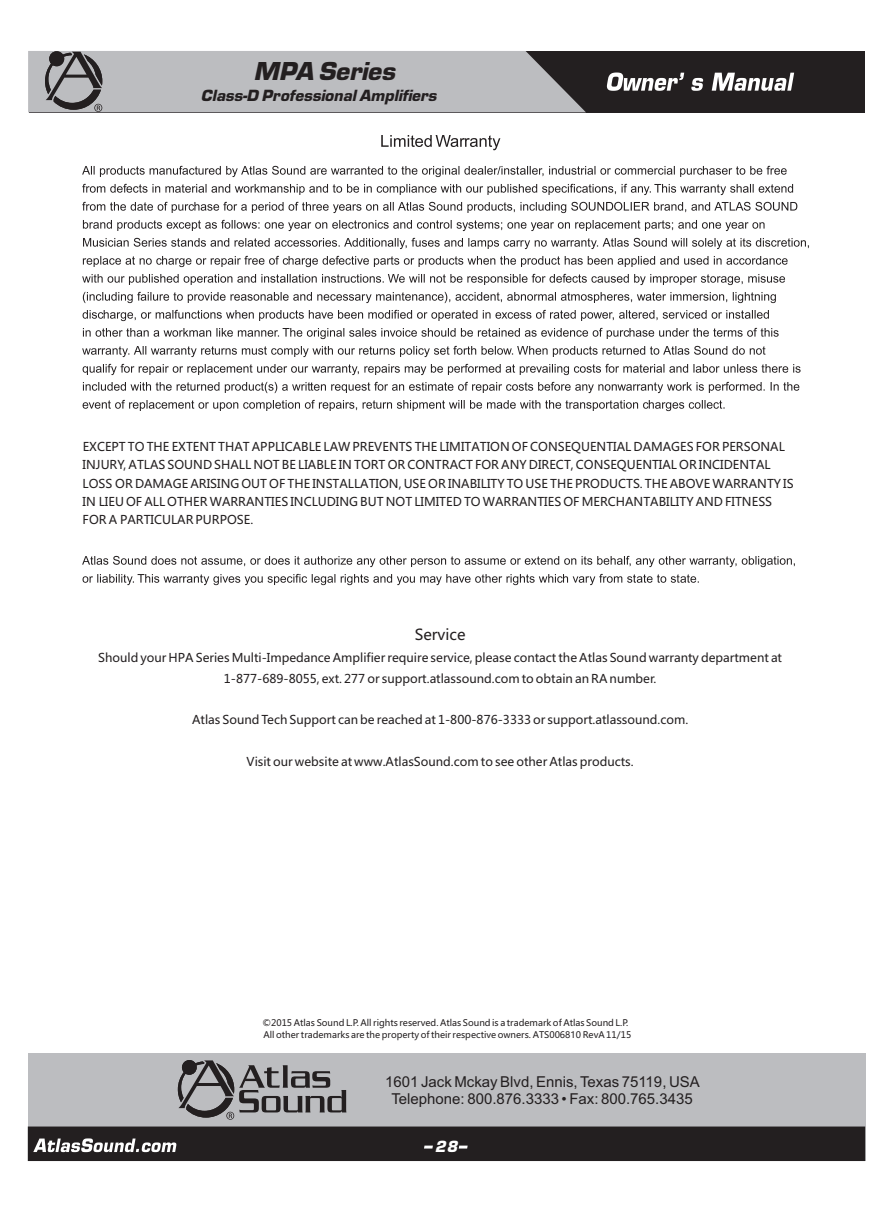
<style>
.page{position:relative;width:893px;height:1212px;background:#fff}
.page>*{position:absolute;margin:0;border:0;box-sizing:border-box;transform-origin:0 0}
.t1{font:italic 700 24px "Eurostile LT";color:#231f20}
.t2{font:15px/16.8px "Arial";color:#231f20;text-align:center}
.t3{font:italic 700 15px "Eurostile LT";color:#231f20}
.t4{font:15px "Microsoft Ya Hei";color:#231f20}
.t5{font:italic 700 15px "Eurostile LT";color:#fff}
.t6{font:12px/18.1px "Microsoft Ya Hei";color:#231f20}
.t7{font:9px/11.4px "Microsoft Ya Hei";color:#231f20}
</style>
<div class="page">
<div style="left:28px;top:1053px;width:837px;height:108px;background:#bcbdc0"></div>
<svg style="left:178px;top:1060px;width:168px;height:60px"></svg>
<div style="left:28px;top:1126px;width:837px;height:35px;background:#231f20"></div>
<svg style="left:33px;top:1138px;width:143px;height:14px"></svg>
<svg style="left:459px;top:1145px;width:9px;height:3px"></svg>
<svg style="left:424px;top:1145px;width:9px;height:3px"></svg>
<div style="left:30px;top:51px;width:835px;height:61px;background:#231f20"></div>
<svg style="left:607px;top:73px;width:187px;height:18px"></svg>
<svg style="left:28px;top:51px;width:558px;height:61px;background:#adaeb0"></svg>
<svg style="left:381px;top:135px;width:119px;height:15px"></svg>
<svg style="left:82px;top:166px;width:705px;height:11px"></svg>
<svg style="left:82px;top:184px;width:711px;height:11px"></svg>
<svg style="left:82px;top:202px;width:715px;height:11px"></svg>
<svg style="left:83px;top:220px;width:681px;height:11px"></svg>
<svg style="left:83px;top:238px;width:726px;height:11px"></svg>
<svg style="left:83px;top:256px;width:705px;height:11px"></svg>
<svg style="left:82px;top:274px;width:703px;height:11px"></svg>
<svg style="left:83px;top:292px;width:693px;height:11px"></svg>
<svg style="left:83px;top:310px;width:686px;height:11px"></svg>
<svg style="left:83px;top:328px;width:696px;height:11px"></svg>
<svg style="left:82px;top:346px;width:683px;height:11px"></svg>
<svg style="left:83px;top:364px;width:718px;height:11px"></svg>
<svg style="left:83px;top:382px;width:716px;height:11px"></svg>
<svg style="left:83px;top:400px;width:642px;height:11px"></svg>
<svg style="left:82px;top:556px;width:713px;height:11px"></svg>
<svg style="left:83px;top:574px;width:616px;height:11px"></svg>
<h1 class="t1" style="left:254px;top:62px;width:143px">MPA Series</h1>
<p class="t3" style="left:201px;top:90px;width:237px">Class-D Professional Amplifiers</p>
<p class="t6" style="left:83px;top:439px;width:713px">EXCEPT TO THE EXTENT THAT APPLICABLE LAW PREVENTS THE LIMITATION OF CONSEQUENTIAL DAMAGES FOR PERSONAL INJURY, ATLAS SOUND SHALL NOT BE LIABLE IN TORT OR CONTRACT FOR ANY DIRECT, CONSEQUENTIAL OR INCIDENTAL LOSS OR DAMAGE ARISING OUT OF THE INSTALLATION, USE OR INABILITY TO USE THE PRODUCTS. THE ABOVE WARRANTY IS IN LIEU OF ALL OTHER WARRANTIES INCLUDING BUT NOT LIMITED TO WARRANTIES OF MERCHANTABILITY AND FITNESS FOR A PARTICULAR PURPOSE.</p>
<p class="t4" style="left:415px;top:628px;width:52px">Service</p>
<p class="t6" style="left:98px;top:648px;width:685px;line-height:20.9px;text-align:center">Should your HPA Series Multi-Impedance Amplifier require service, please contact the Atlas Sound warranty department at<br>1-877-689-8055, ext. 277 or support.atlassound.com to obtain an RA number.</p>
<p class="t6" style="left:192px;top:712px;width:498px">Atlas Sound Tech Support can be reached at 1-800-876-3333 or support.atlassound.com.</p>
<p class="t6" style="left:247px;top:754px;width:389px">Visit our website at www.AtlasSound.com to see other Atlas products.</p>
<p class="t7" style="left:262px;top:1018px;width:370px">©2015 Atlas Sound L.P. All rights reserved. Atlas Sound is a trademark of Atlas Sound L.P.<br>All other trademarks are the property of their respective owners. ATS006810 RevA 11/15</p>
<p class="t2" style="left:385px;top:1075px;width:316px">1601 Jack Mckay Blvd, Ennis, Texas 75119, USA<br>Telephone: 800.876.3333 • Fax: 800.765.3435</p>
<p class="t5" style="left:435px;top:1141px;width:24px">28</p>
</div>
